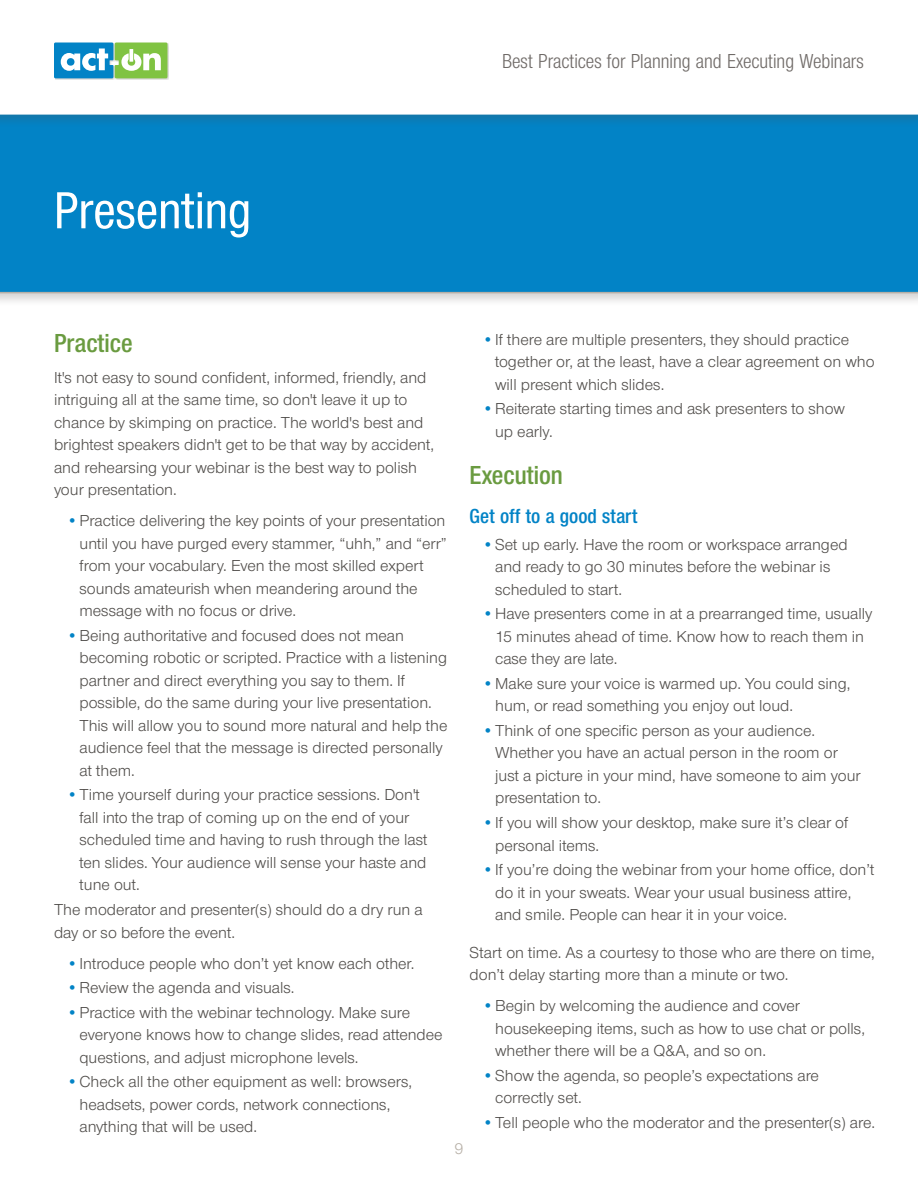
<style>
.page{position:relative;width:918px;height:1188px;background:#fff}
.page>*{position:absolute;margin:0;border:0;box-sizing:border-box;transform-origin:0 0}
.t1{font:54px "Nimbus Sans Novus TOT Med Con";color:#fff}
.t2{font:27px "Nimbus Sans Novus TOT Sem Bol Con";color:#6a9b40}
.t3{font:21px "Nimbus Sans Novus TOT Reg Con";color:#6f6a67}
.t4{font:21px "Nimbus Sans Novus TOT Sem Bol Con";color:#0283c6}
.t5{font:16.5px/22.5px "Nimbus Sans Novus TOT";color:#4f4c49}
.t6{font:16.5px "Nimbus Sans Novus TOT";color:#b6afa6}
.s1{color:#0283c6}
</style>
<div class="page">
<div style="left:0;top:95px;width:918px;height:211px;background:#4f4c49;opacity:.25"></div>
<div style="left:0;top:127px;width:918px;height:166px;background:#0283c6"></div>
<div style="left:0;top:0;width:918px;height:127px;background:#4f4c49;opacity:.25"></div>
<svg style="left:0;top:0;width:918px;height:115px"></svg>
<div style="left:55px;top:42px;width:114px;height:37px;background:#accd8c"></div>
<svg style="left:54px;top:43px;width:113px;height:35px;background:#71baa8"></svg>
<svg style="left:129px;top:49px;width:4px;height:13px"></svg>
<p class="t3" style="left:502px;top:49px;width:363px">Best Practices for Planning and Executing Webinars</p>
<h1 class="t1" style="left:54px;top:180px;width:199px">Presenting</h1>
<h2 class="t2" style="left:54px;top:327px;width:80px">Practice</h2>
<p class="t5" style="left:54px;top:366px;width:382px">It's not easy to sound confident, informed, friendly, and intriguing all at the same time, so don't leave it up to chance by skimping on practice. The world's best and brightest speakers didn't get to be that way by accident, and rehearsing your webinar is the best way to polish your presentation.</p>
<p class="t5" style="left:80px;top:510px;width:369px;text-indent:-13px"><span class="s1">•</span> Practice delivering the key points of your presentation until you have purged every stammer, “uhh,” and “err” from your vocabulary. Even the most skilled expert sounds amateurish when meandering around the message with no focus or drive.</p>
<p class="t5" style="left:80px;top:624px;width:370px;text-indent:-13px"><span class="s1">•</span> Being authoritative and focused does not mean becoming robotic or scripted. Practice with a listening partner and direct everything you say to them. If possible, do the same during your live presentation.<br>This will allow you to sound more natural and help the audience feel that the message is directed personally at them.</p>
<p class="t5" style="left:80px;top:784px;width:350px;text-indent:-13px"><span class="s1">•</span> Time yourself during your practice sessions. Don't fall into the trap of coming up on the end of your scheduled time and having to rush through the last ten slides. Your audience will sense your haste and tune out.</p>
<p class="t5" style="left:54px;top:899px;width:370px">The moderator and presenter(s) should do a dry run a day or so before the event.</p>
<p class="t5" style="left:67px;top:952px;width:349px"><span class="s1">•</span> Introduce people who don’t yet know each other.</p>
<p class="t5" style="left:67px;top:977px;width:229px"><span class="s1">•</span> Review the agenda and visuals.</p>
<p class="t5" style="left:80px;top:1001px;width:365px;text-indent:-13px"><span class="s1">•</span> Practice with the webinar technology. Make sure everyone knows how to change slides, read attendee questions, and adjust microphone levels.</p>
<p class="t5" style="left:80px;top:1071px;width:334px;text-indent:-13px"><span class="s1">•</span> Check all the other equipment as well: browsers, headsets, power cords, network connections, anything that will be used.</p>
<p class="t5" style="left:495px;top:328px;width:381px;text-indent:-13px"><span class="s1">•</span> If there are multiple presenters, they should practice together or, at the least, have a clear agreement on who will present which slides.</p>
<p class="t5" style="left:495px;top:398px;width:351px;text-indent:-13px"><span class="s1">•</span> Reiterate starting times and ask presenters to show up early.</p>
<h2 class="t2" style="left:470px;top:459px;width:95px">Execution</h2>
<p class="t4" style="left:470px;top:504px;width:170px">Get off to a good start</p>
<p class="t5" style="left:495px;top:533px;width:354px;text-indent:-13px"><span class="s1">•</span> Set up early. Have the room or workspace arranged and ready to go 30 minutes before the webinar is scheduled to start.</p>
<p class="t5" style="left:495px;top:603px;width:379px;text-indent:-13px"><span class="s1">•</span> Have presenters come in at a prearranged time, usually<br>15 minutes ahead of time. Know how to reach them in case they are late.</p>
<p class="t5" style="left:495px;top:672px;width:357px;text-indent:-13px"><span class="s1">•</span> Make sure your voice is warmed up. You could sing, hum, or read something you enjoy out loud.</p>
<p class="t5" style="left:495px;top:719px;width:367px;text-indent:-13px"><span class="s1">•</span> Think of one specific person as your audience.<br>Whether you have an actual person in the room or just a picture in your mind, have someone to aim your presentation to.</p>
<p class="t5" style="left:495px;top:811px;width:355px;text-indent:-13px"><span class="s1">•</span> If you will show your desktop, make sure it’s clear of personal items.</p>
<p class="t5" style="left:495px;top:859px;width:381px;text-indent:-13px"><span class="s1">•</span> If you’re doing the webinar from your home office, don’t do it in your sweats. Wear your usual business attire, and smile. People can hear it in your voice.</p>
<p class="t5" style="left:470px;top:941px;width:407px">Start on time. As a courtesy to those who are there on time, don’t delay starting more than a minute or two.</p>
<p class="t5" style="left:495px;top:994px;width:371px;text-indent:-13px"><span class="s1">•</span> Begin by welcoming the audience and cover housekeeping items, such as how to use chat or polls, whether there will be a Q&amp;A, and so on.</p>
<p class="t5" style="left:495px;top:1064px;width:325px;text-indent:-13px"><span class="s1">•</span> Show the agenda, so people’s expectations are correctly set.</p>
<p class="t5" style="left:482px;top:1111px;width:394px"><span class="s1">•</span> Tell people who the moderator and the presenter(s) are.</p>
<p class="t6" style="left:454px;top:1139px;width:11px">9</p>
</div>
